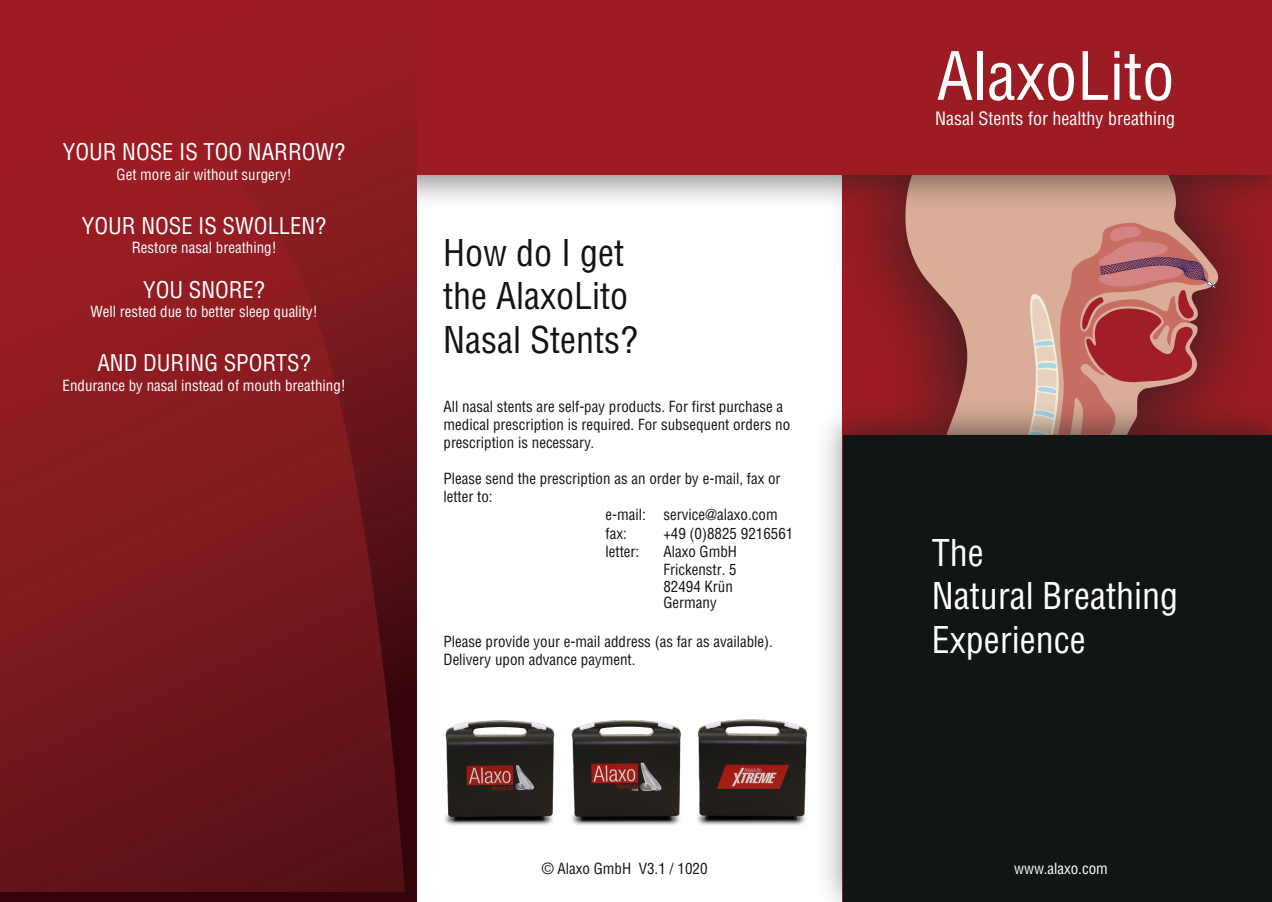
<style>
.page{position:relative;width:1272px;height:902px;background:#fff}
.page>*{position:absolute;margin:0;border:0;box-sizing:border-box;transform-origin:0 0}
.t1{font:condensed 64.8px "Helvetica LT Std";color:#fff}
.t2{font:condensed 36px/43.2px "Helvetica LT Std";color:#111515}
.t3{font:condensed 36px/43.2px "Helvetica LT Std";color:#fff}
.t4{font:condensed 22.5px "Helvetica LT Std";color:#fff}
.t5{font:condensed 18px "Helvetica LT Std";color:#fff}
.t6{font:condensed 15px/18px "Helvetica LT Std";color:#111515}
.t7{font:condensed 15px "Helvetica LT Std";color:#fff}
</style>
<div class="page">
<svg style="left:842px;top:210px;width:429px;height:189px;background:#911c22"></svg>
<svg style="left:904px;top:210px;width:315px;height:189px;background:#ba8073"></svg>
<svg style="left:1028px;top:222px;width:187px;height:177px;background:#bb716a"></svg>
<div style="left:815px;top:399px;width:456px;height:502px;background:#231f20;opacity:.5"></div>
<div style="left:843px;top:435px;width:428px;height:466px;background:#111515"></div>
<div style="left:0;top:0;width:1271px;height:210px;background:#231f20;opacity:.5"></div>
<div style="left:0;top:0;width:1271px;height:174px;background:#9d1c23"></div>
<img style="left:444px;top:720px;width:237px;height:105px">
<img style="left:697px;top:704px;width:121px;height:128px">
<svg style="left:0;top:99px;width:417px;height:802px;background:#500d13"></svg>
<svg style="left:0;top:99px;width:405px;height:792px;background:#7d191e"></svg>
<h3 class="t4" style="left:63px;top:138px;width:284px">YOUR NOSE IS TOO NARROW?</h3>
<p class="t7" style="left:116px;top:165px;width:177px">Get more air without surgery!</p>
<h3 class="t4" style="left:82px;top:212px;width:246px">YOUR NOSE IS SWOLLEN?</h3>
<p class="t7" style="left:132px;top:238px;width:146px">Restore nasal breathing!</p>
<h3 class="t4" style="left:143px;top:275px;width:123px">YOU SNORE?</h3>
<p class="t7" style="left:91px;top:302px;width:229px">Well rested due to better sleep quality!</p>
<h3 class="t4" style="left:97px;top:349px;width:215px">AND DURING SPORTS?</h3>
<p class="t7" style="left:62px;top:376px;width:285px">Endurance by nasal instead of mouth breathing!</p>
<h1 class="t1" style="left:936px;top:36px;width:239px">AlaxoLito</h1>
<h2 class="t2" style="left:443px;top:231px;width:196px">How do I get the AlaxoLito<br>Nasal Stents?</h2>
<p class="t6" style="left:443px;top:398px;width:348px">All nasal stents are self-pay products. For first purchase a medical prescription is required. For subsequent orders no prescription is necessary.</p>
<p class="t6" style="left:443px;top:470px;width:338px">Please send the prescription as an order by e-mail, fax or</p>
<p class="t6" style="left:443px;top:488px;width:51px">letter to:</p>
<p class="t6" style="left:605px;top:506px;width:174px">e-mail: service@alaxo.com</p>
<p class="t6" style="left:605px;top:524px;width:23px">fax:</p>
<p class="t6" style="left:663px;top:524px;width:131px">+49 (0)8825 9216561</p>
<p class="t6" style="left:605px;top:542px;width:35px">letter:</p>
<p class="t6" style="left:663px;top:542px;width:75px;line-height:17.2px">Alaxo GmbH<br>Frickenstr. 5<br>82494 Krün<br>Germany</p>
<p class="t6" style="left:443px;top:632px;width:331px">Please provide your e-mail address (as far as available).<br>Delivery upon advance payment.</p>
<p class="t5" style="left:935px;top:107px;width:241px">Nasal Stents for healthy breathing</p>
<h2 class="t3" style="left:931px;top:531px;width:248px">The<br>Natural Breathing<br>Experience</h2>
<p class="t6" style="left:541px;top:859px;width:167px">© Alaxo GmbH V3.1 / 1020</p>
<p class="t7" style="left:1014px;top:859px;width:95px">www.alaxo.com</p>
</div>
